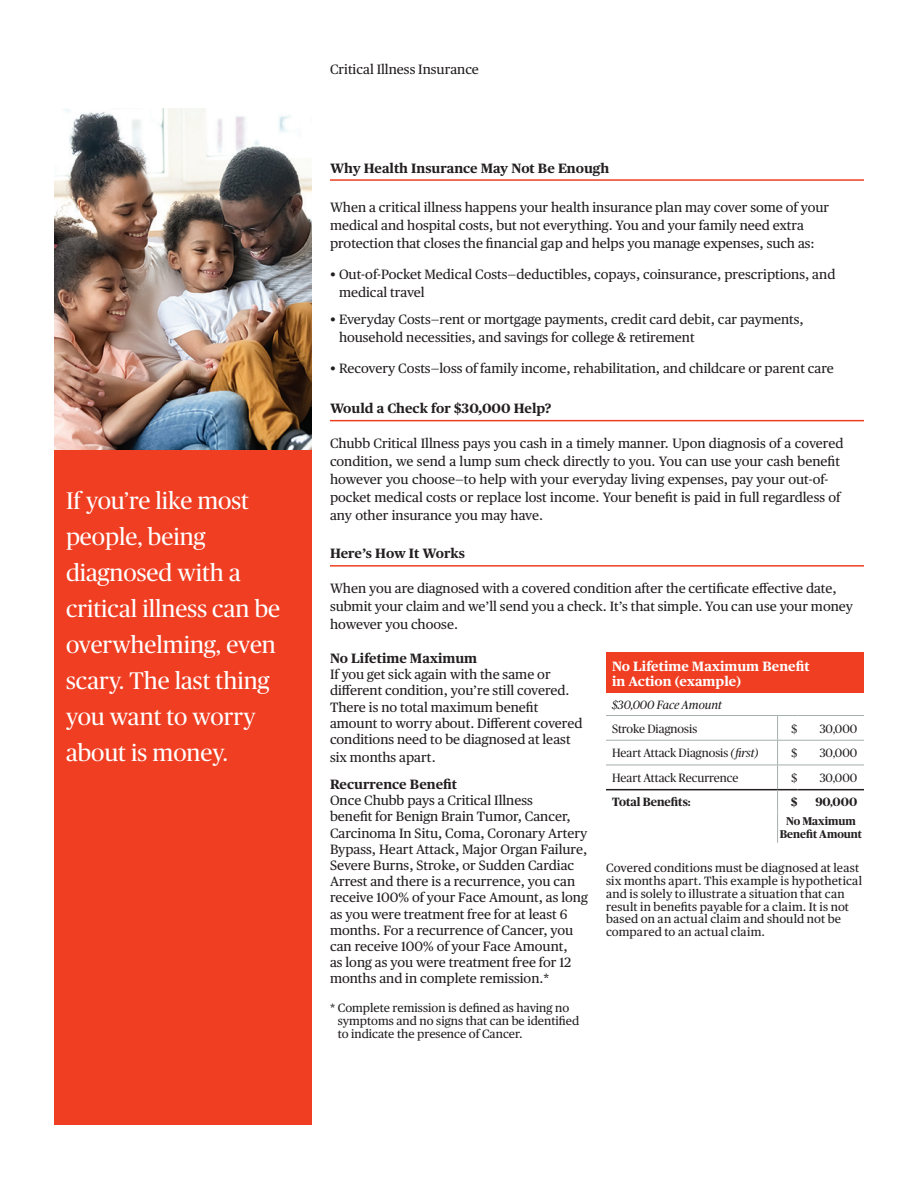
<style>
.page{position:relative;width:918px;height:1188px;background:#fff}
.page>*{position:absolute;margin:0;border:0;box-sizing:border-box;transform-origin:0 0}
.t1{font:24px/36px "Chubb Publico";color:#fff}
.t2{font:13.5px/16.2px "Chubb Publico Text";color:#231f20}
.t3{font:700 13.5px "Chubb Publico Text";color:#231f20}
.t4{font:700 13.5px/15px "Chubb Publico Text";color:#fff}
.t5{font:12px/12.8px "Chubb Publico Text";letter-spacing:.005em;color:#231f20}
.t6{font:12px "Chubb Publico";color:#231f20}
.t7{font:700 12px "Chubb Publico";color:#231f20}
.t8{font:italic 12px "Chubb Publico";color:#231f20}
.t9{font:700 11.25px/13.5px "Chubb Publico";color:#231f20;text-align:center}
.s1{font-style:italic}
</style>
<div class="page">
<hr style="left:330px;top:565px;width:534px;height:2px;background:#ef3e22">
<hr style="left:330px;top:179px;width:534px;height:2px;background:#ef3e22">
<hr style="left:330px;top:420px;width:534px;height:1px;background:#ef3e22">
<img style="left:54px;top:108px;width:258px;height:342px">
<div style="left:54px;top:450px;width:258px;height:675px;background:#ef3e22"></div>
<div style="left:606px;top:652px;width:258px;height:41px;background:#ef3e22"></div>
<hr style="left:606px;top:715px;width:172px;height:1px;background:#a4b0aa">
<hr style="left:797px;top:715px;width:67px;height:1px;background:#a4b0aa">
<hr style="left:606px;top:740px;width:172px;height:1px;background:#a4b0aa">
<hr style="left:797px;top:740px;width:67px;height:1px;background:#a4b0aa">
<hr style="left:606px;top:765px;width:172px;height:1px;background:#a4b0aa">
<hr style="left:797px;top:765px;width:67px;height:1px;background:#a4b0aa">
<hr style="left:606px;top:789px;width:172px;height:1px;background:#231f20">
<svg style="left:777px;top:715px;width:20px;height:96px"></svg>
<hr style="left:777px;top:811px;width:1px;height:32px;background:#a4b0aa">
<hr style="left:797px;top:789px;width:67px;height:1px;background:#231f20">
<h1 class="t1" style="left:66px;top:481px;width:216px">If you’re like most people, being diagnosed with a critical illness can be overwhelming, even scary. The last thing you want to worry about is money.</h1>
<p class="t2" style="left:330px;top:60px;width:150px">Critical Illness Insurance</p>
<p class="t3" style="left:330px;top:157px;width:281px">Why Health Insurance May Not Be Enough</p>
<p class="t2" style="left:330px;top:197px;width:501px;line-height:18px">When a critical illness happens your health insurance plan may cover some of your medical and hospital costs, but not everything. You and your family need extra protection that closes the financial gap and helps you manage expenses, such as:</p>
<p class="t2" style="left:339px;top:265px;width:498px;line-height:18px;text-indent:-9px">• Out-of-Pocket Medical Costs—deductibles, copays, coinsurance, prescriptions, and medical travel</p>
<p class="t2" style="left:339px;top:309px;width:466px;line-height:18px;text-indent:-9px">• Everyday Costs—rent or mortgage payments, credit card debit, car payments, household necessities, and savings for college &amp; retirement</p>
<p class="t2" style="left:330px;top:359px;width:505px">• Recovery Costs—loss of family income, rehabilitation, and childcare or parent care</p>
<p class="t3" style="left:330px;top:398px;width:223px">Would a Check for $30,000 Help?</p>
<p class="t2" style="left:330px;top:433px;width:515px;line-height:18px">Chubb Critical Illness pays you cash in a timely manner. Upon diagnosis of a covered condition, we send a lump sum check directly to you. You can use your cash benefit however you choose—to help with your everyday living expenses, pay your out-of&shy;pocket medical costs or replace lost income. Your benefit is paid in full regardless of any other insurance you may have.</p>
<p class="t3" style="left:330px;top:543px;width:137px">Here’s How It Works</p>
<p class="t2" style="left:330px;top:578px;width:525px;line-height:18px">When you are diagnosed with a covered condition after the certificate effective date, submit your claim and we’ll send you a check. It’s that simple. You can use your money however you choose.</p>
<p class="t3" style="left:330px;top:648px;width:149px">No Lifetime Maximum</p>
<p class="t2" style="left:330px;top:666px;width:254px">If you get sick again with the same or different condition, you’re still covered.<br>There is no total maximum benefit amount to worry about. Different covered conditions need to be diagnosed at least</p>
<p class="t2" style="left:330px;top:748px;width:107px">six months apart.</p>
<p class="t3" style="left:330px;top:774px;width:129px">Recurrence Benefit</p>
<p class="t2" style="left:330px;top:792px;width:259px">Once Chubb pays a Critical Illness<br>benefit for Benign Brain Tumor, Cancer, Carcinoma In Situ, Coma, Coronary Artery Bypass, Heart Attack, Major Organ Failure, Severe Burns, Stroke, or Sudden Cardiac Arrest and there is a recurrence, you can receive 100% of your Face Amount, as long as you were treatment free for at least 6 months. For a recurrence of Cancer, you can receive 100% of your Face Amount,<br>as long as you were treatment free for 12 months and in complete remission.*</p>
<p class="t5" style="left:338px;top:1001px;width:243px;text-indent:-8px">* Complete remission is defined as having no symptoms and no signs that can be identified to indicate the presence of Cancer.</p>
<p class="t4" style="left:612px;top:657px;width:199px">No Lifetime Maximum Benefit in Action (example)</p>
<p class="t8" style="left:612px;top:696px;width:112px">$30,000 Face Amount</p>
<p class="t6" style="left:612px;top:720px;width:87px">Stroke Diagnosis</p>
<p class="t6" style="left:791px;top:720px;width:7px">$</p>
<p class="t6" style="left:820px;top:720px;width:39px">30,000</p>
<p class="t6" style="left:612px;top:745px;width:148px">Heart Attack Diagnosis <span class="s1">(first)</span></p>
<p class="t6" style="left:791px;top:745px;width:7px">$</p>
<p class="t6" style="left:820px;top:745px;width:39px">30,000</p>
<p class="t6" style="left:612px;top:769px;width:128px">Heart Attack Recurrence</p>
<p class="t6" style="left:791px;top:769px;width:7px">$</p>
<p class="t6" style="left:820px;top:769px;width:39px">30,000</p>
<p class="t7" style="left:612px;top:793px;width:80px">Total Benefits:</p>
<p class="t7" style="left:791px;top:793px;width:8px">$</p>
<p class="t7" style="left:815px;top:793px;width:43px">90,000</p>
<p class="t9" style="left:780px;top:813px;width:84px">No Maximum<br>Benefit Amount</p>
<p class="t5" style="left:606px;top:861px;width:258px">Covered conditions must be diagnosed at least six months apart. This example is hypothetical and is solely to illustrate a situation that can result in benefits payable for a claim. It is not based on an actual claim and should not be compared to an actual claim.</p>
</div>
